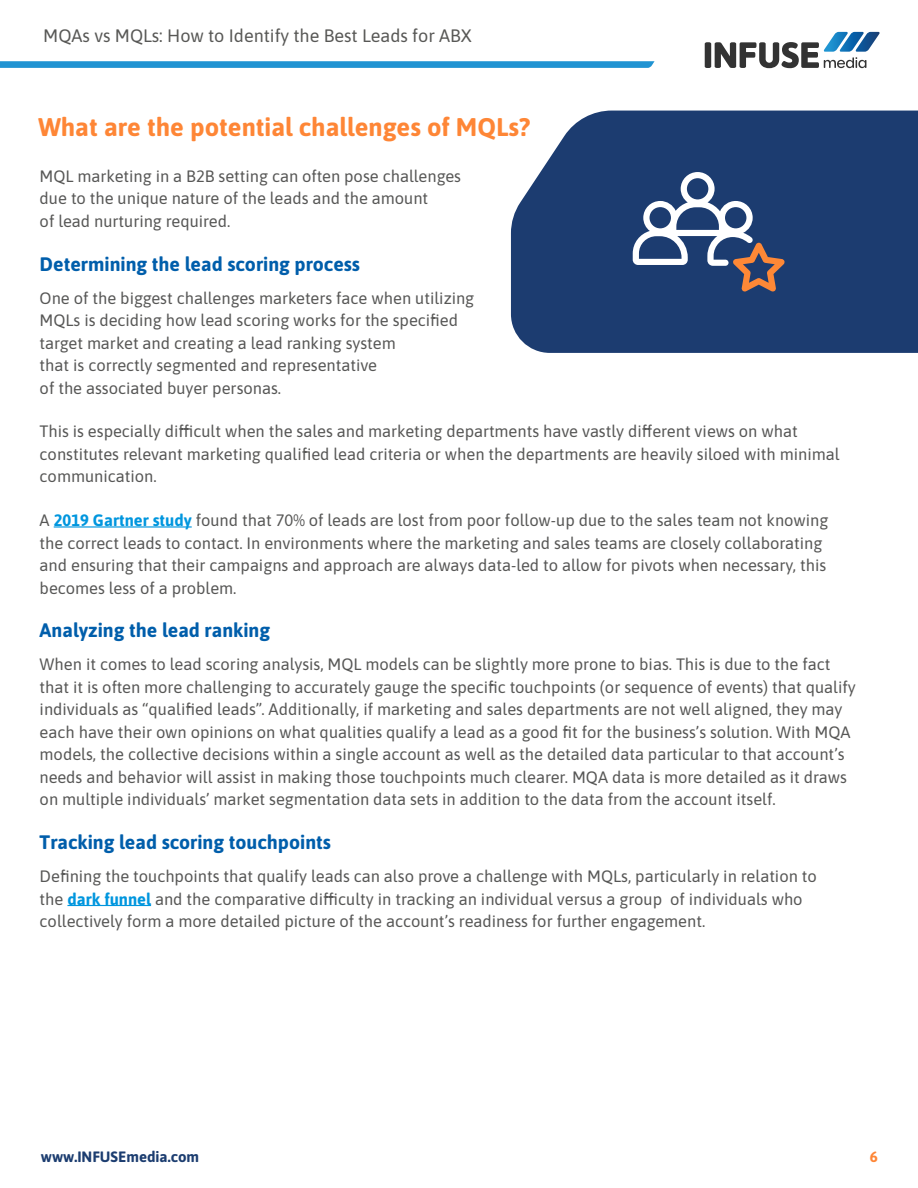
<style>
.page{position:relative;width:918px;height:1188px;background:#fff}
.page>*{position:absolute;margin:0;border:0;box-sizing:border-box;transform-origin:0 0}
.t1{font:700 25.5px "Asap";color:#fe8636}
.t2{font:700 19.5px "Asap";color:#005eab}
.t3{font:18px "Asap";color:#585856}
.t4{font:16.5px/22.5px "Asap";color:#575756}
.t5{font:700 15px "Asap";color:#1c3d70}
.t6{font:700 15px "Asap";color:#fe8636}
.s1{font-weight:700;color:#0096de}
</style>
<div class="page">
<svg style="left:0;top:61px;width:655px;height:7px;background:#2b98d4"></svg>
<hr style="left:54px;top:526px;width:138px;height:2px;background:#0096de">
<hr style="left:67px;top:905px;width:84px;height:1px;background:#0096de">
<div style="left:511px;top:111px;width:407px;height:242px;background:#1c3c70"></div>
<svg style="left:633px;top:172px;width:152px;height:120px"></svg>
<svg style="left:705px;top:32px;width:175px;height:36px"></svg>
<p class="t3" style="left:43px;top:23px;width:430px">MQAs vs MQLs: How to Identify the Best Leads for ABX</p>
<h1 class="t1" style="left:38px;top:109px;width:493px">What are the potential challenges of MQLs?</h1>
<p class="t4" style="left:40px;top:164px;width:423px">MQL marketing in a B2B setting can often pose challenges due to the unique nature of the leads and the amount<br>of lead nurturing required.</p>
<p class="t2" style="left:40px;top:250px;width:322px">Determining the lead scoring process</p>
<p class="t4" style="left:40px;top:285px;width:436px">One of the biggest challenges marketers face when utilizing MQLs is deciding how lead scoring works for the specified target market and creating a lead ranking system<br>that is correctly segmented and representative<br>of the associated buyer personas.</p>
<p class="t4" style="left:40px;top:419px;width:801px">This is especially difficult when the sales and marketing departments have vastly different views on what constitutes relevant marketing qualified lead criteria or when the departments are heavily siloed with minimal communication.</p>
<p class="t4" style="left:40px;top:508px;width:790px">A <span class="s1">2019 Gartner study</span> found that 70% of leads are lost from poor follow-up due to the sales team not knowing the correct leads to contact. In environments where the marketing and sales teams are closely collaborating and ensuring that their campaigns and approach are always data-led to allow for pivots when necessary, this becomes less of a problem.</p>
<p class="t2" style="left:40px;top:617px;width:232px">Analyzing the lead ranking</p>
<p class="t4" style="left:40px;top:652px;width:818px">When it comes to lead scoring analysis, MQL models can be slightly more prone to bias. This is due to the fact that it is often more challenging to accurately gauge the specific touchpoints (or sequence of events) that qualify individuals as “qualified leads”. Additionally, if marketing and sales departments are not well aligned, they may each have their own opinions on what qualities qualify a lead as a good fit for the business’s solution. With MQA models, the collective decisions within a single account as well as the detailed data particular to that account’s needs and behavior will assist in making those touchpoints much clearer. MQA data is more detailed as it draws on multiple individuals’ market segmentation data sets in addition to the data from the account itself.</p>
<p class="t2" style="left:40px;top:828px;width:293px">Tracking lead scoring touchpoints</p>
<p class="t4" style="left:40px;top:864px;width:779px">Defining the touchpoints that qualify leads can also prove a challenge with MQLs, particularly in relation to the <span class="s1">dark funnel</span> and the comparative difficulty in tracking an individual versus a group of individuals who collectively form a more detailed picture of the account’s readiness for further engagement.</p>
<p class="t5" style="left:41px;top:1146px;width:160px">www.INFUSEmedia.com</p>
<p class="t6" style="left:870px;top:1146px;width:10px">6</p>
</div>
